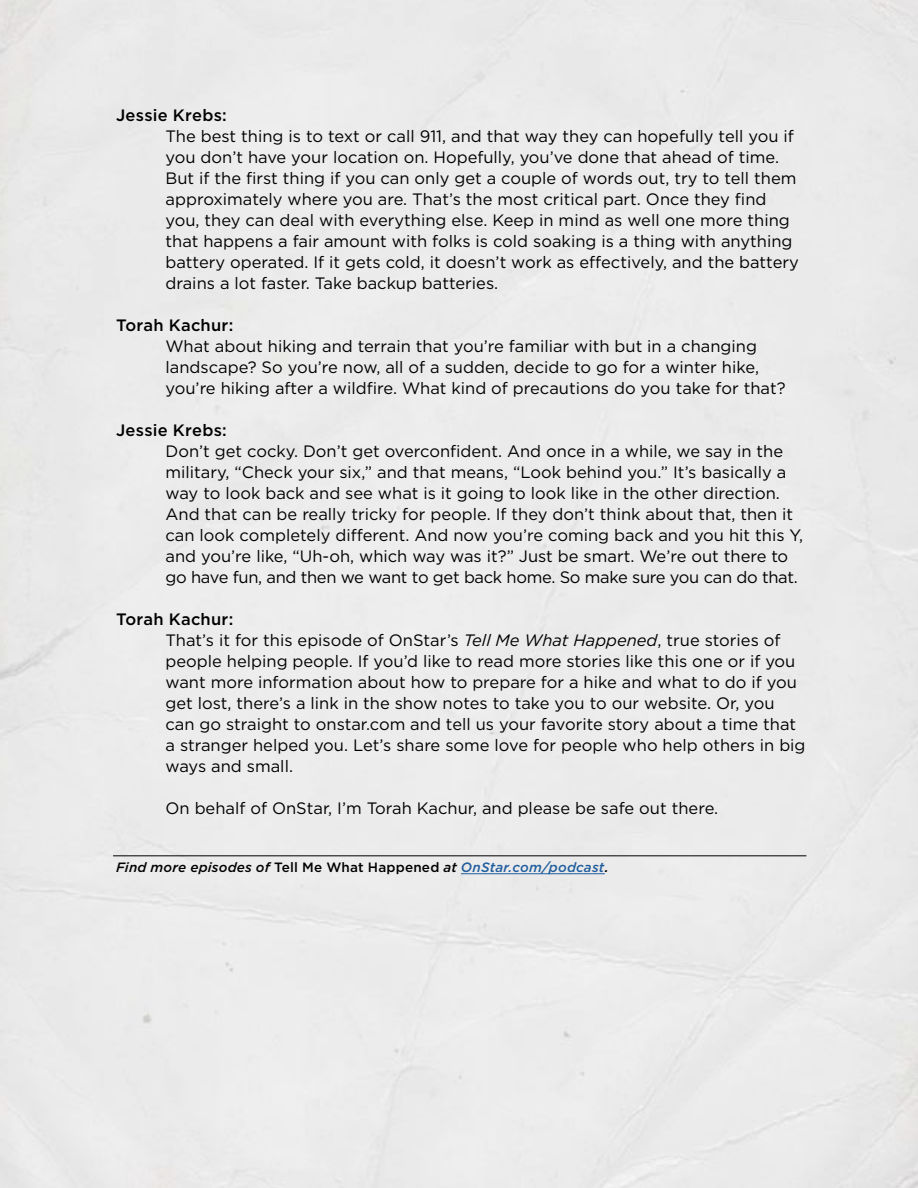
<style>
.page{position:relative;width:918px;height:1188px;background:#fff}
.page>*{position:absolute;margin:0;border:0;box-sizing:border-box;transform-origin:0 0}
.t1{font:16.5px/21px "Gotham";color:#000}
.t2{font:500 16.5px "Gotham";letter-spacing:.015em;color:#000}
.t3{font:italic 500 13.5px "Gotham";letter-spacing:.015em;color:#000}
.s1{font-weight:500}
.s2{font-style:italic}
.s3{font-style:normal}
.s4{color:#215e9e}
</style>
<div class="page">
<hr style="left:113px;top:855px;width:693px;height:1px;background:#000">
<hr style="left:461px;top:873px;width:144px;height:1px;background:#215e9e">
<p class="t2" style="left:116px;top:105px;width:112px">Jessie Krebs:</p>
<p class="t1" style="left:166px;top:126px;width:635px">The best thing is to text or call 911, and that way they can hopefully tell you if you don’t have your location on. Hopefully, you’ve done that ahead of time.<br>But if the first thing if you can only get a couple of words out, try to tell them approximately where you are. That’s the most critical part. Once they find you, they can deal with everything else. Keep in mind as well one more thing that happens a fair amount with folks is cold soaking is a thing with anything battery operated. If it gets cold, it doesn’t work as effectively, and the battery drains a lot faster. Take backup batteries.</p>
<p class="t2" style="left:116px;top:315px;width:119px">Torah Kachur:</p>
<p class="t1" style="left:166px;top:336px;width:622px">What about hiking and terrain that you’re familiar with but in a changing landscape? So you’re now, all of a sudden, decide to go for a winter hike, you’re hiking after a wildfire. What kind of precautions do you take for that?</p>
<p class="t2" style="left:116px;top:420px;width:112px">Jessie Krebs:</p>
<p class="t1" style="left:166px;top:441px;width:639px">Don’t get cocky. Don’t get overconfident. And once in a while, we say in the military, “Check your six,” and that means, “Look behind you.” It’s basically a way to look back and see what is it going to look like in the other direction.<br>And that can be really tricky for people. If they don’t think about that, then it can look completely different. And now you’re coming back and you hit this Y, and you’re like, “Uh-oh, which way was it?” Just be smart. We’re out there to go have fun, and then we want to get back home. So make sure you can do that.</p>
<p class="t1" style="left:166px;top:609px;width:642px;text-indent:-50px"><span class="s1">Torah Kachur:<br></span>That’s it for this episode of OnStar’s <span class="s2">Tell Me What Happened</span>, true stories of people helping people. If you’d like to read more stories like this one or if you want more information about how to prepare for a hike and what to do if you get lost, there’s a link in the show notes to take you to our website. Or, you can go straight to onstar.com and tell us your favorite story about a time that a stranger helped you. Let’s share some love for people who help others in big ways and small.</p>
<p class="t1" style="left:166px;top:798px;width:554px">On behalf of OnStar, I’m Torah Kachur, and please be safe out there.</p>
<p class="t3" style="left:116px;top:859px;width:494px">Find more episodes of <span class="s3">Tell Me What Happened</span> at <span class="s4">OnStar.com/podcast</span>.</p>
</div>
